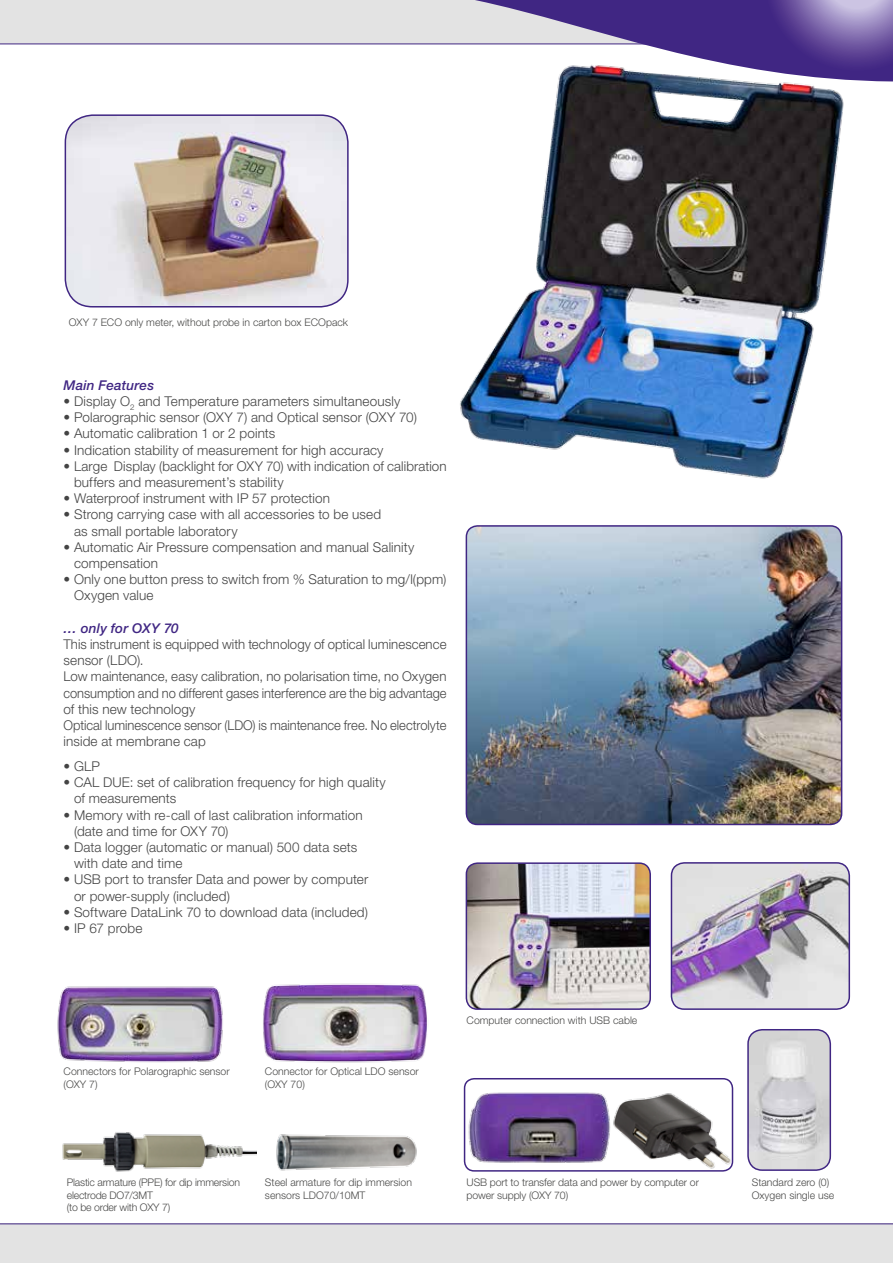
<style>
.page{position:relative;width:893px;height:1263px;background:#fff}
.page>*{position:absolute;margin:0;border:0;box-sizing:border-box;transform-origin:0 0}
.t1{font:300 13.5px/16.2px "Helvetica Neue LT Std";letter-spacing:.01em;color:#444}
.t2{font:italic 500 13.5px "Helvetica Neue LT Std";letter-spacing:.015em;color:#402683}
.t3{font:300 10.5px/12.6px "Helvetica Neue LT Std";color:#4a4a49}
.t4{font:300 10.5px/12.6px "Helvetica Neue LT Std";letter-spacing:-.02em;color:#4a4a49}
</style>
<div class="page">
<img style="left:466px;top:863px;width:184px;height:146px">
<div style="left:466px;top:862px;width:185px;height:148px;border:2px solid #402683;border-radius:11px"></div>
<img style="left:466px;top:526px;width:376px;height:298px">
<div style="left:466px;top:525px;width:376px;height:300px;border:2px solid #402683;border-radius:11px"></div>
<div style="left:0;top:1223px;width:893px;height:40px;background:#e3e3e3"></div>
<div style="left:464px;top:1078px;width:269px;height:93px;border:2px solid #402683;border-radius:10px"></div>
<svg style="left:0;top:0;width:893px;height:81px"></svg>
<img style="left:671px;top:863px;width:178px;height:146px">
<div style="left:671px;top:862px;width:179px;height:148px;border:2px solid #402683;border-radius:13px"></div>
<img style="left:65px;top:117px;width:283px;height:190px">
<div style="left:65px;top:114px;width:284px;height:193px;border:2px solid #402683;border-radius:27px"></div>
<img style="left:608px;top:1088px;width:125px;height:84px">
<img style="left:464px;top:1088px;width:149px;height:79px">
<img style="left:456px;top:62px;width:404px;height:417px">
<img style="left:748px;top:1030px;width:82px;height:140px">
<div style="left:747px;top:1029px;width:84px;height:142px;border:2px solid #402683;border-radius:14px"></div>
<img style="left:57px;top:986px;width:166px;height:77px">
<img style="left:263px;top:983px;width:164px;height:80px">
<img style="left:62px;top:1132px;width:194px;height:40px">
<img style="left:276px;top:1134px;width:141px;height:37px">
<p class="t3" style="left:69px;top:315px;width:281px">OXY 7 ECO only meter, without probe in carton box ECOpack</p>
<p class="t2" style="left:64px;top:377px;width:92px">Main Features</p>
<p class="t1" style="left:64px;top:393px;width:338px">• Display O<sub>2</sub> and Temperature parameters simultaneously</p>
<p class="t1" style="left:64px;top:409px;width:355px">• Polarographic sensor (OXY 7) and Optical sensor (OXY 70)</p>
<p class="t1" style="left:64px;top:425px;width:213px">• Automatic calibration 1 or 2 points</p>
<p class="t1" style="left:64px;top:441px;width:321px">• Indication stability of measurement for high accuracy</p>
<p class="t1" style="left:74px;top:458px;width:374px;text-indent:-11px">• Large Display (backlight for OXY 70) with indication of calibration buffers and measurement’s stability</p>
<p class="t1" style="left:64px;top:490px;width:268px">• Waterproof instrument with IP 57 protection</p>
<p class="t1" style="left:74px;top:506px;width:309px;text-indent:-11px">• Strong carrying case with all accessories to be used as small portable laboratory</p>
<p class="t1" style="left:74px;top:539px;width:342px;text-indent:-11px">• Automatic Air Pressure compensation and manual Salinity compensation</p>
<p class="t1" style="left:74px;top:571px;width:374px;text-indent:-11px">• Only one button press to switch from % Saturation to mg/l(ppm)<br>Oxygen value</p>
<p class="t2" style="left:64px;top:620px;width:117px">… only for OXY 70</p>
<p class="t1" style="left:64px;top:636px;width:385px">This instrument is equipped with technology of optical luminescence sensor (LDO).<br>Low maintenance, easy calibration, no polarisation time, no Oxygen consumption and no different gases interference are the big advantage of this new technology<br>Optical luminescence sensor (LDO) is maintenance free. No electrolyte inside at membrane cap</p>
<p class="t1" style="left:64px;top:758px;width:38px">• GLP</p>
<p class="t1" style="left:74px;top:774px;width:313px;text-indent:-11px">• CAL DUE: set of calibration frequency for high quality of measurements</p>
<p class="t1" style="left:74px;top:806px;width:290px;text-indent:-11px">• Memory with re-call of last calibration information (date and time for OXY 70)</p>
<p class="t1" style="left:74px;top:839px;width:285px;text-indent:-11px">• Data logger (automatic or manual) 500 data sets with date and time</p>
<p class="t1" style="left:74px;top:871px;width:296px;text-indent:-11px">• USB port to transfer Data and power by computer or power-supply (included)</p>
<p class="t1" style="left:64px;top:903px;width:306px">• Software DataLink 70 to download data (included)</p>
<p class="t1" style="left:64px;top:920px;width:81px">• IP 67 probe</p>
<p class="t3" style="left:64px;top:1065px;width:168px">Connectors for Polarographic sensor (OXY 7)</p>
<p class="t3" style="left:265px;top:1065px;width:155px">Connector for Optical LDO sensor (OXY 70)</p>
<p class="t3" style="left:467px;top:1014px;width:172px">Computer connection with USB cable</p>
<p class="t4" style="left:67px;top:1176px;width:175px">Plastic armature (PPE) for dip immersion electrode DO7/3MT<br>(to be order with OXY 7)</p>
<p class="t3" style="left:265px;top:1176px;width:149px">Steel armature for dip immersion sensors LDO70/10MT</p>
<p class="t3" style="left:467px;top:1176px;width:234px">USB port to transfer data and power by computer or power supply (OXY 70)</p>
<p class="t3" style="left:752px;top:1176px;width:84px">Standard zero (0)<br>Oxygen single use</p>
</div>
